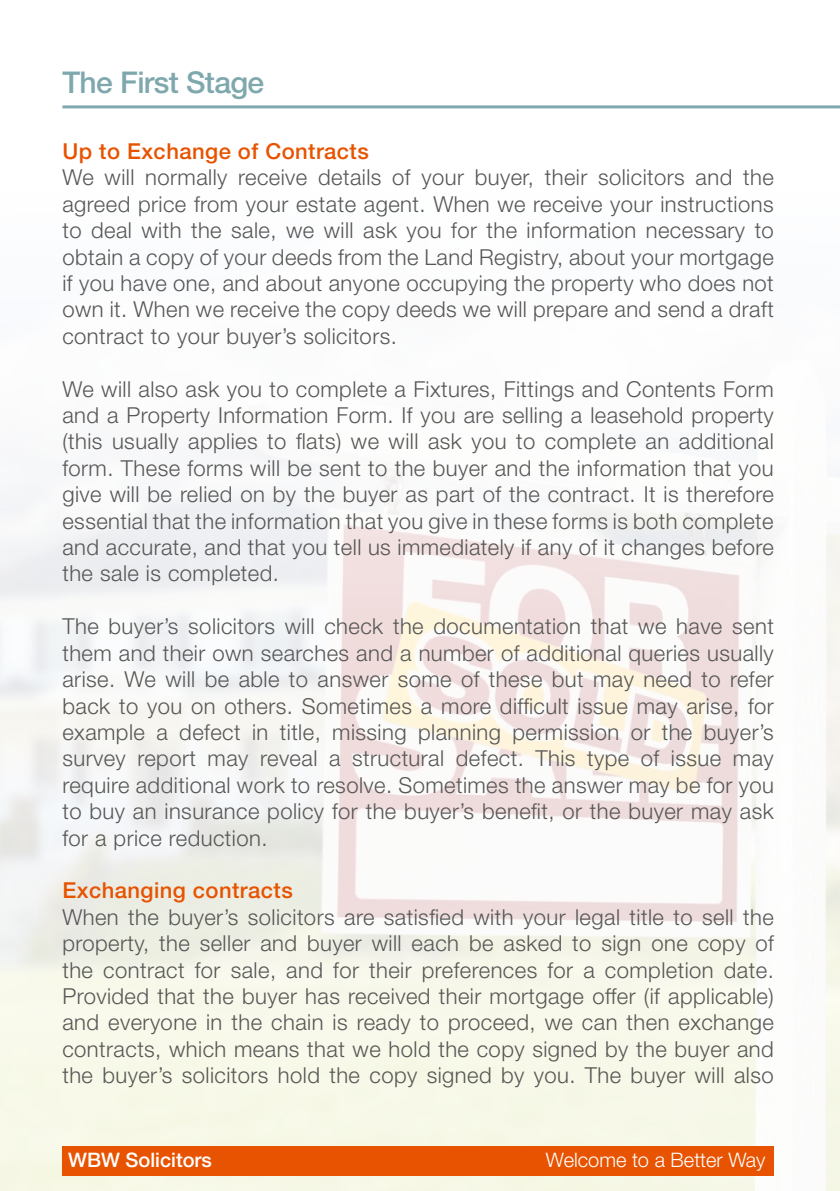
<style>
.page{position:relative;width:840px;height:1191px;background:#fff}
.page>*{position:absolute;margin:0;border:0;box-sizing:border-box;transform-origin:0 0}
.t1{font:500 30px "Helvetica Neue LT Std";letter-spacing:-.02em;color:#7ea8ad}
.t2{font:300 22px/26.4px "Helvetica Neue LT Std";letter-spacing:.02em;color:#575756;text-align:justify}
.t3{font:500 22px "Helvetica Neue LT Std";letter-spacing:.02em;color:#e75300}
.t4{font:300 20px "Helvetica Neue LT Std";color:#fff}
.t5{font:500 20px "Helvetica Neue LT Std";color:#fff}
</style>
<div class="page">
<img style="left:0;top:450px;width:839px;height:741px">
<div style="left:62px;top:1146px;width:711px;height:29px;background:#e75300"></div>
<hr style="left:62px;top:105px;width:777px;height:3px;background:#7ea8ad">
<h1 class="t1" style="left:62px;top:65px;width:203px">The First Stage</h1>
<p class="t3" style="left:62px;top:138px;width:308px">Up to Exchange of Contracts</p>
<p class="t2" style="left:62px;top:164px;width:712px">We will normally receive details of your buyer, their solicitors and the agreed price from your estate agent. When we receive your instructions to deal with the sale, we will ask you for the information necessary to obtain a copy of your deeds from the Land Registry, about your mortgage if you have one, and about anyone occupying the property who does not own it. When we receive the copy deeds we will prepare and send a draft contract to your buyer’s solicitors.</p>
<p class="t2" style="left:62px;top:375px;width:712px">We will also ask you to complete a Fixtures, Fittings and Contents Form and a Property Information Form. If you are selling a leasehold property (this usually applies to flats) we will ask you to complete an additional form. These forms will be sent to the buyer and the information that you give will be relied on by the buyer as part of the contract. It is therefore essential that the information that you give in these forms is both complete and accurate, and that you tell us immediately if any of it changes before the sale is completed.</p>
<p class="t2" style="left:62px;top:613px;width:712px">The buyer’s solicitors will check the documentation that we have sent them and their own searches and a number of additional queries usually arise. We will be able to answer some of these but may need to refer back to you on others. Sometimes a more difficult issue may arise, for example a defect in title, missing planning permission or the buyer’s survey report may reveal a structural defect. This type of issue may require additional work to resolve. Sometimes the answer may be for you to buy an insurance policy for the buyer’s benefit, or the buyer may ask for a price reduction.</p>
<p class="t3" style="left:62px;top:877px;width:232px">Exchanging contracts</p>
<p class="t2" style="left:62px;top:903px;width:712px">When the buyer’s solicitors are satisfied with your legal title to sell the property, the seller and buyer will each be asked to sign one copy of the contract for sale, and for their preferences for a completion date.<br>Provided that the buyer has received their mortgage offer (if applicable) and everyone in the chain is ready to proceed, we can then exchange contracts, which means that we hold the copy signed by the buyer and the buyer’s solicitors hold the copy signed by you. The buyer will also</p>
<p class="t5" style="left:68px;top:1148px;width:145px">WBW Solicitors</p>
<p class="t4" style="left:545px;top:1147px;width:221px">Welcome to a Better Way</p>
</div>
